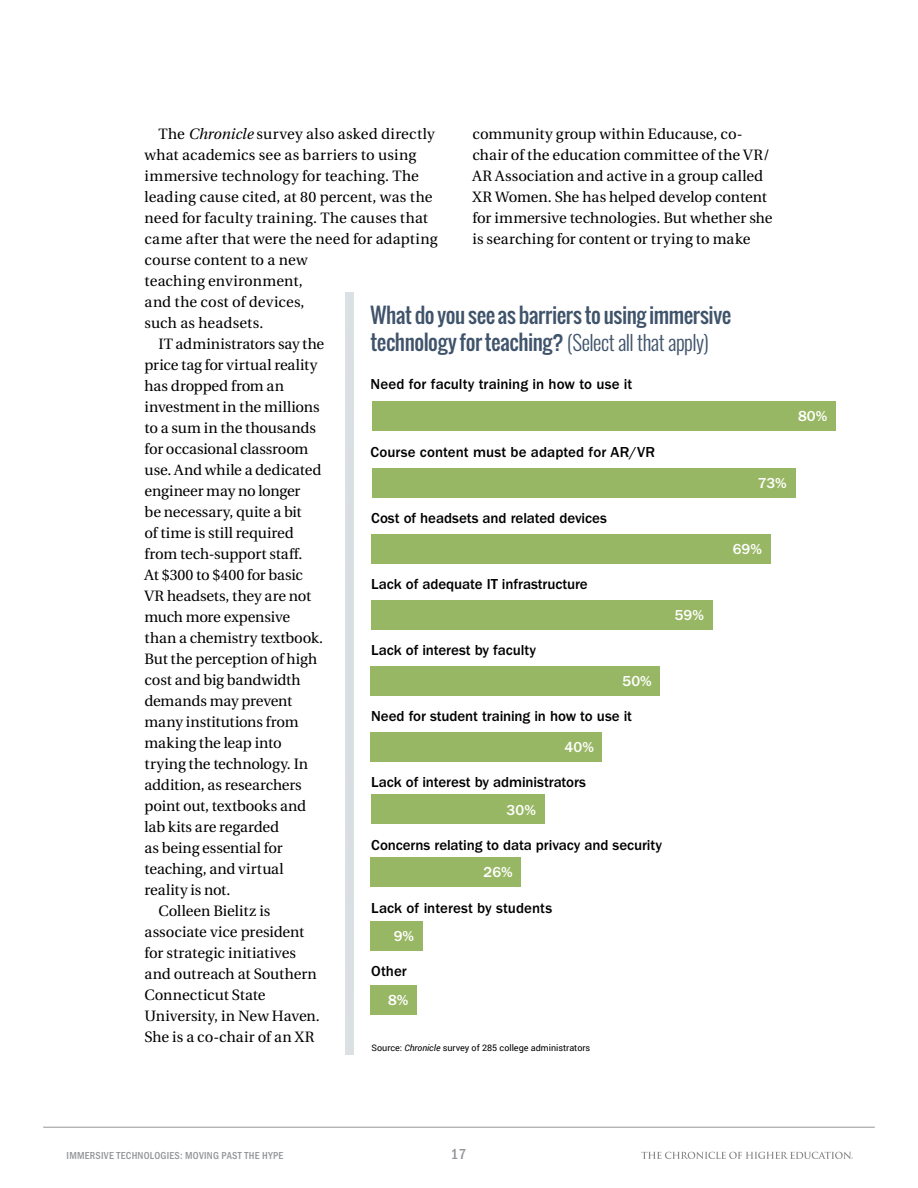
<style>
.page{position:relative;width:918px;height:1188px;background:#fff}
.page>*{position:absolute;margin:0;border:0;box-sizing:border-box;transform-origin:0 0}
.t1{font:21px/27px "Oswald";letter-spacing:-.02em;color:#3f536b}
.t2{font:15px/21px "Heuristica";color:#000}
.t3{font:500 15px "ITC Franklin Gothic Std";letter-spacing:-.005em;color:#000}
.t4{font:15px "Heuristica";letter-spacing:.02em;color:#000}
.t5{font:500 15px "ITC Franklin Gothic Std";letter-spacing:.005em;color:#fff}
.t6{font:15px "Heuristica";letter-spacing:-.02em;color:#000}
.t7{font:500 condensed 15px "ITC Franklin Gothic Std";color:#939598}
.t8{font:500 condensed 10.5px "ITC Franklin Gothic Std";letter-spacing:.02em;color:#939598}
.t9{font:9px "Roboto";color:#000}
.s1{font-style:italic}
.s2{font-weight:300}
</style>
<div class="page">
<hr style="left:43px;top:1127px;width:832px;height:1px;background:#939598">
<svg style="left:641px;top:1152px;width:212px;height:7px"></svg>
<div style="left:345px;top:292px;width:9px;height:762px;background:#d8dde1"></div>
<div style="left:372px;top:401px;width:464px;height:30px;background:#98b764"></div>
<div style="left:372px;top:468px;width:423px;height:30px;background:#98b764"></div>
<div style="left:371px;top:534px;width:400px;height:30px;background:#98b764"></div>
<div style="left:371px;top:600px;width:342px;height:30px;background:#98b764"></div>
<div style="left:371px;top:666px;width:289px;height:30px;background:#98b764"></div>
<div style="left:371px;top:732px;width:231px;height:29px;background:#98b764"></div>
<div style="left:371px;top:795px;width:173px;height:29px;background:#98b764"></div>
<div style="left:371px;top:857px;width:150px;height:30px;background:#98b764"></div>
<div style="left:371px;top:921px;width:52px;height:30px;background:#98b764"></div>
<div style="left:371px;top:985px;width:46px;height:30px;background:#98b764"></div>
<p class="t4" style="left:158px;top:122px;width:278px">The <span class="s1">Chronicle</span> survey also asked directly</p>
<p class="t2" style="left:145px;top:144px;width:273px">what academics see as barriers to using</p>
<p class="t2" style="left:145px;top:165px;width:276px">immersive technology for teaching. The</p>
<p class="t2" style="left:145px;top:186px;width:289px">leading cause cited, at 80 percent, was the</p>
<p class="t2" style="left:145px;top:207px;width:285px">need for faculty training. The causes that</p>
<p class="t2" style="left:145px;top:228px;width:294px">came after that were the need for adapting</p>
<p class="t2" style="left:145px;top:249px;width:165px">course content to a new</p>
<p class="t2" style="left:145px;top:270px;width:160px">teaching environment,</p>
<p class="t2" style="left:145px;top:291px;width:162px">and the cost of devices,</p>
<p class="t2" style="left:145px;top:312px;width:120px">such as headsets.</p>
<p class="t2" style="left:158px;top:333px;width:167px">IT administrators say the</p>
<p class="t2" style="left:145px;top:354px;width:174px">price tag for virtual reality</p>
<p class="t2" style="left:145px;top:375px;width:141px">has dropped from an</p>
<p class="t2" style="left:145px;top:396px;width:177px">investment in the millions</p>
<p class="t2" style="left:145px;top:417px;width:173px">to a sum in the thousands</p>
<p class="t2" style="left:145px;top:438px;width:165px">for occasional classroom</p>
<p class="t2" style="left:145px;top:459px;width:178px">use. And while a dedicated</p>
<p class="t6" style="left:145px;top:479px;width:157px">engineer may no longer</p>
<p class="t2" style="left:145px;top:501px;width:159px">be necessary, quite a bit</p>
<p class="t2" style="left:145px;top:522px;width:151px">of time is still required</p>
<p class="t2" style="left:145px;top:543px;width:159px">from tech-support staff.</p>
<p class="t2" style="left:145px;top:564px;width:160px">At $300 to $400 for basic</p>
<p class="t2" style="left:145px;top:585px;width:168px">VR headsets, they are not</p>
<p class="t2" style="left:145px;top:606px;width:147px">much more expensive</p>
<p class="t2" style="left:145px;top:627px;width:180px">than a chemistry textbook.</p>
<p class="t2" style="left:145px;top:648px;width:174px">But the perception of high</p>
<p class="t2" style="left:145px;top:669px;width:158px">cost and big bandwidth</p>
<p class="t2" style="left:145px;top:690px;width:149px">demands may prevent</p>
<p class="t2" style="left:145px;top:711px;width:156px">many institutions from</p>
<p class="t2" style="left:145px;top:732px;width:139px">making the leap into</p>
<p class="t2" style="left:145px;top:753px;width:165px">trying the technology. In</p>
<p class="t2" style="left:145px;top:774px;width:159px">addition, as researchers</p>
<p class="t2" style="left:145px;top:795px;width:163px">point out, textbooks and</p>
<p class="t2" style="left:145px;top:816px;width:136px">lab kits are regarded</p>
<p class="t2" style="left:145px;top:837px;width:139px">as being essential for</p>
<p class="t2" style="left:145px;top:858px;width:141px">teaching, and virtual</p>
<p class="t2" style="left:145px;top:879px;width:87px">reality is not.</p>
<p class="t2" style="left:158px;top:900px;width:113px">Colleen Bielitz is</p>
<p class="t2" style="left:145px;top:921px;width:161px">associate vice president</p>
<p class="t2" style="left:145px;top:942px;width:153px">for strategic initiatives</p>
<p class="t2" style="left:145px;top:963px;width:174px">and outreach at Southern</p>
<p class="t2" style="left:145px;top:984px;width:123px">Connecticut State</p>
<p class="t2" style="left:145px;top:1005px;width:177px">University, in New Haven.</p>
<p class="t2" style="left:145px;top:1026px;width:171px">She is a co-chair of an XR</p>
<p class="t2" style="left:473px;top:123px;width:302px">community group within Educause, co&shy;chair of the education committee of the VR/ AR Association and active in a group called XR Women. She has helped develop content for immersive technologies. But whether she is searching for content or trying to make</p>
<h1 class="t1" style="left:371px;top:301px;width:362px">What do you see as barriers to using immersive technology for teaching? <span class="s2">(Select all that apply)</span></h1>
<p class="t3" style="left:371px;top:376px;width:263px">Need for faculty training in how to use it</p>
<p class="t3" style="left:371px;top:443px;width:286px">Course content must be adapted for AR/VR</p>
<p class="t5" style="left:758px;top:475px;width:30px">73%</p>
<p class="t3" style="left:371px;top:510px;width:237px">Cost of headsets and related devices</p>
<p class="t5" style="left:733px;top:541px;width:31px">69%</p>
<p class="t3" style="left:371px;top:576px;width:218px">Lack of adequate IT infrastructure</p>
<p class="t5" style="left:675px;top:607px;width:31px">59%</p>
<p class="t3" style="left:371px;top:642px;width:166px">Lack of interest by faculty</p>
<p class="t5" style="left:623px;top:673px;width:31px">50%</p>
<p class="t3" style="left:371px;top:708px;width:262px">Need for student training in how to use it</p>
<p class="t5" style="left:565px;top:738px;width:31px">40%</p>
<p class="t3" style="left:371px;top:774px;width:216px">Lack of interest by administrators</p>
<p class="t5" style="left:507px;top:801px;width:31px">30%</p>
<p class="t3" style="left:371px;top:837px;width:292px">Concerns relating to data privacy and security</p>
<p class="t5" style="left:484px;top:864px;width:31px">26%</p>
<p class="t3" style="left:371px;top:899px;width:182px">Lack of interest by students</p>
<p class="t5" style="left:394px;top:928px;width:22px">9%</p>
<p class="t3" style="left:371px;top:963px;width:37px">Other</p>
<p class="t5" style="left:388px;top:992px;width:22px">8%</p>
<p class="t9" style="left:372px;top:1042px;width:220px">Source: <span class="s1">Chronicle</span> survey of 285 college administrators</p>
<p class="t5" style="left:798px;top:408px;width:31px">80%</p>
<p class="t8" style="left:67px;top:1149px;width:218px">IMMERSIVE TECHNOLOGIES: MOVING PAST THE HYPE</p>
<p class="t7" style="left:451px;top:1146px;width:17px">17</p>
</div>
